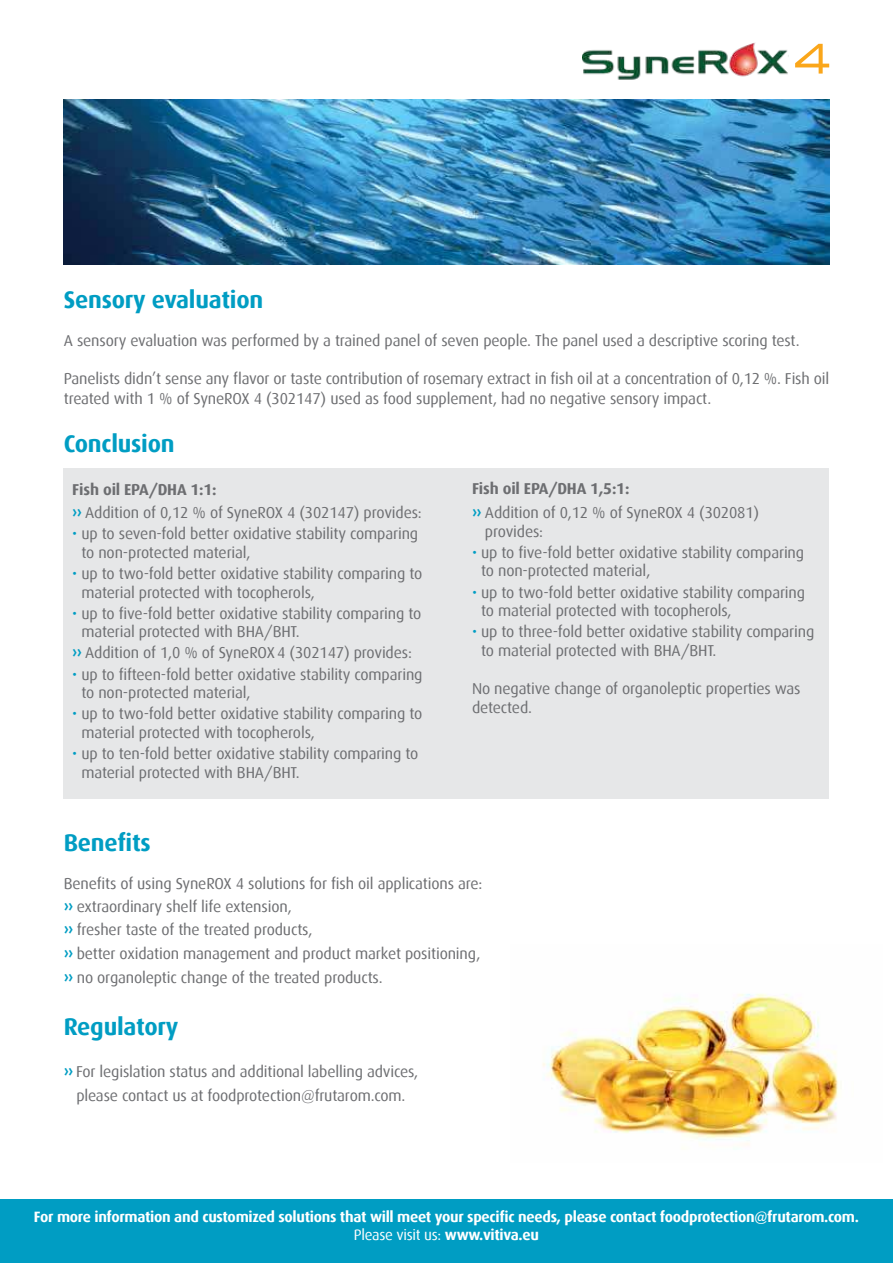
<style>
.page{position:relative;width:893px;height:1263px;background:#fff}
.page>*{position:absolute;margin:0;border:0;box-sizing:border-box;transform-origin:0 0}
.t1{font:700 24px "Dax CE";letter-spacing:-.01em;color:#009dc3}
.t2{font:15.75px/18.9px "Dax CE";letter-spacing:-.01em;color:#6d6e71}
.t3{font:700 15px/18px "Dax CE";letter-spacing:-.02em;color:#fff;text-align:center}
.s1{font-weight:700}
.s2{font-weight:700;color:#009dc3}
.s3{color:#009dc3}
.s4{font-weight:400}
</style>
<div class="page">
<div style="left:64px;top:468px;width:765px;height:330px;background:#e6e7e8"></div>
<div style="left:0;top:1199px;width:893px;height:64px;background:#009dc3"></div>
<img style="left:64px;top:100px;width:765px;height:165px">
<img style="left:582px;top:43px;width:206px;height:37px">
<svg style="left:795px;top:44px;width:34px;height:30px"></svg>
<img style="left:542px;top:994px;width:297px;height:151px">
<h1 class="t1" style="left:64px;top:285px;width:201px">Sensory evaluation</h1>
<p class="t2" style="left:64px;top:331px;width:737px">A sensory evaluation was performed by a trained panel of seven people. The panel used a descriptive scoring test.</p>
<p class="t2" style="left:64px;top:368px;width:767px;line-height:19.8px">Panelists didn’t sense any flavor or taste contribution of rosemary extract in fish oil at a concentration of 0,12 %. Fish oil treated with 1 % of SyneROX 4 (302147) used as food supplement, had no negative sensory impact.</p>
<h1 class="t1" style="left:64px;top:429px;width:112px">Conclusion</h1>
<p class="t2" style="left:72px;top:477px;width:351px;line-height:23.1px"><span class="s1">Fish oil EPA/DHA 1:1:<br></span><span class="s2">››</span> Addition of 0,12 % of SyneROX 4 (302147) provides:</p>
<p class="t2" style="left:81px;top:523px;width:338px;text-indent:-9px"><span class="s3">•</span> up to seven-fold better oxidative stability comparing to non-protected material,</p>
<p class="t2" style="left:81px;top:563px;width:342px;text-indent:-9px"><span class="s3">•</span> up to two-fold better oxidative stability comparing to material protected with tocopherols,</p>
<p class="t2" style="left:81px;top:603px;width:341px;text-indent:-9px"><span class="s3">•</span> up to five-fold better oxidative stability comparing to material protected with BHA/BHT.</p>
<p class="t2" style="left:72px;top:643px;width:341px"><span class="s2">››</span> Addition of 1,0 % of SyneROX 4 (302147) provides:</p>
<p class="t2" style="left:81px;top:664px;width:343px;text-indent:-9px"><span class="s3">•</span> up to fifteen-fold better oxidative stability comparing to non-protected material,</p>
<p class="t2" style="left:81px;top:704px;width:342px;text-indent:-9px"><span class="s3">•</span> up to two-fold better oxidative stability comparing to material protected with tocopherols,</p>
<p class="t2" style="left:81px;top:744px;width:339px;text-indent:-9px"><span class="s3">•</span> up to ten-fold better oxidative stability comparing to material protected with BHA/BHT.</p>
<p class="t2" style="left:472px;top:477px;width:289px;line-height:23.1px"><span class="s1">Fish oil EPA/DHA 1,5:1:<br></span><span class="s2">››</span> Addition of 0,12 % of SyneROX 4 (302081)</p>
<p class="t2" style="left:485px;top:521px;width:60px">provides:</p>
<p class="t2" style="left:481px;top:542px;width:324px;text-indent:-9px"><span class="s3">•</span> up to five-fold better oxidative stability comparing to non-protected material,</p>
<p class="t2" style="left:481px;top:582px;width:325px;text-indent:-9px"><span class="s3">•</span> up to two-fold better oxidative stability comparing to material protected with tocopherols,</p>
<p class="t2" style="left:481px;top:622px;width:335px;text-indent:-9px"><span class="s3">•</span> up to three-fold better oxidative stability comparing to material protected with BHA/BHT.</p>
<p class="t2" style="left:472px;top:679px;width:330px">No negative change of organoleptic properties was detected.</p>
<h1 class="t1" style="left:64px;top:827px;width:89px">Benefits</h1>
<p class="t2" style="left:64px;top:871px;width:420px;line-height:23.4px">Benefits of using SyneROX 4 solutions for fish oil applications are: <span class="s2">››</span> extraordinary shelf life extension,<br><span class="s2">››</span> fresher taste of the treated products,<br><span class="s2">››</span> better oxidation management and product market positioning, <span class="s2">››</span> no organoleptic change of the treated products.</p>
<h1 class="t1" style="left:64px;top:1011px;width:116px">Regulatory</h1>
<p class="t2" style="left:64px;top:1060px;width:356px;line-height:23.1px;text-align:center"><span class="s2">››</span> For legislation status and additional labelling advices, please contact us at foodprotection@frutarom.com.</p>
<p class="t3" style="left:34px;top:1207px;width:826px">For more information and customized solutions that will meet your specific needs, please contact foodprotection@frutarom.com.<br><span class="s4">Please visit us:</span> www.vitiva.eu</p>
</div>
